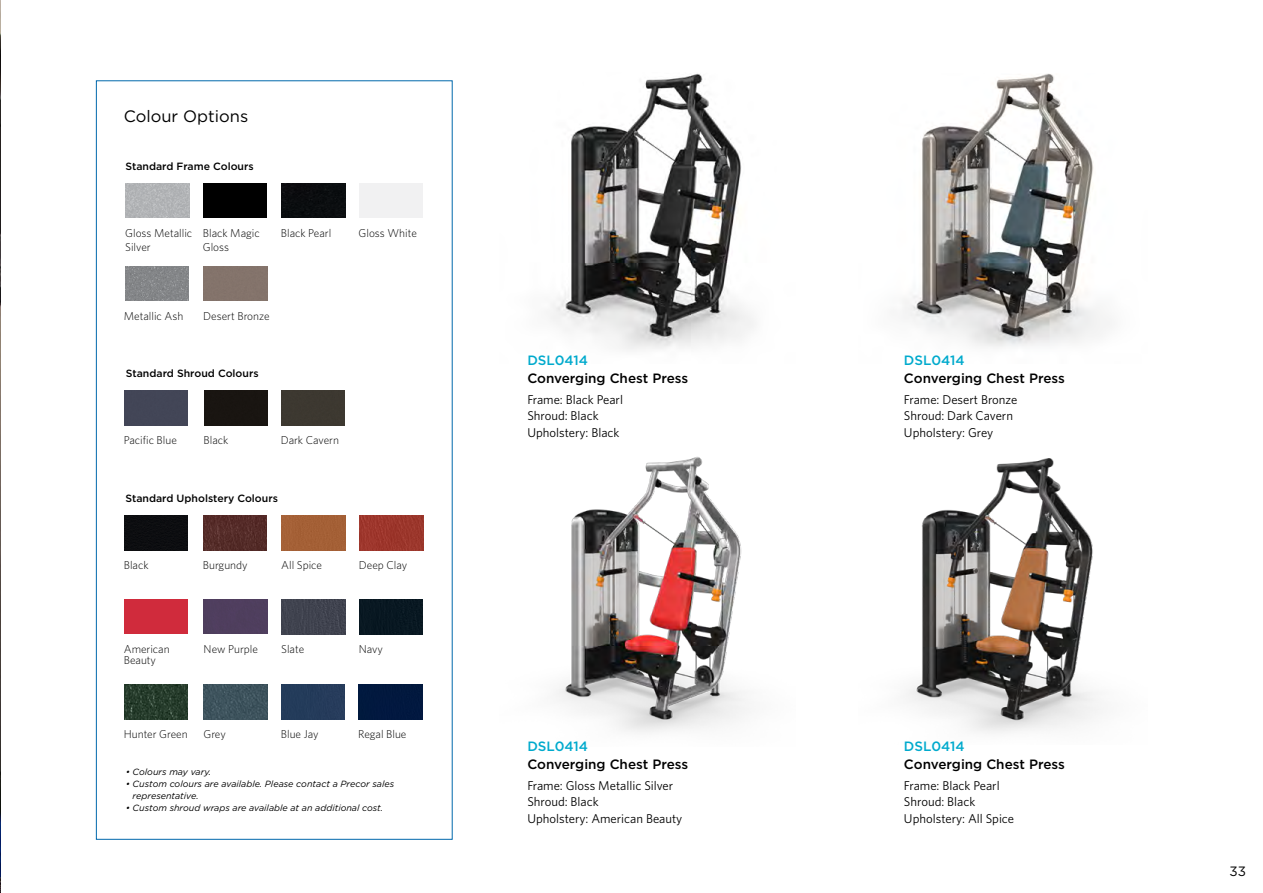
<style>
.page{position:relative;width:1263px;height:893px;background:#fff}
.page>*{position:absolute;margin:0;border:0;box-sizing:border-box;transform-origin:0 0}
.t1{font:16.5px "Gotham";color:#000}
.t2{font:500 13.5px "Gotham";color:#000}
.t3{font:500 13.5px "Gotham";color:#00aacd}
.t4{font:13.5px "Gotham";color:#000}
.t5{font:12.75px/16.5px "Whitney";color:#000}
.t6{font:300 11.4px/13.6px "Whitney";color:#000}
.t7{font:500 10.5px "Gotham";color:#000}
.t8{font:italic 9px/12px "Gotham";color:#000}
</style>
<div class="page">
<img style="left:550px;top:73px;width:204px;height:277px">
<img style="left:903px;top:73px;width:207px;height:274px">
<img style="left:555px;top:456px;width:194px;height:276px">
<img style="left:906px;top:458px;width:195px;height:275px">
<div style="left:204px;top:390px;width:64px;height:35px;background:#191511"></div>
<img style="left:203px;top:516px;width:64px;height:34px">
<div style="left:359px;top:685px;width:63px;height:34px;background:#01183f"></div>
<div style="left:281px;top:685px;width:64px;height:34px;background:#243b5b"></div>
<div style="left:282px;top:599px;width:63px;height:35px;background:#40434f"></div>
<img style="left:204px;top:685px;width:64px;height:34px">
<img style="left:124px;top:685px;width:64px;height:34px">
<div style="left:359px;top:599px;width:64px;height:35px;background:#081822"></div>
<div style="left:204px;top:266px;width:63px;height:35px;background:#84736b"></div>
<div style="left:124px;top:516px;width:64px;height:34px;background:#0d0e10"></div>
<img style="left:126px;top:183px;width:63px;height:35px">
<div style="left:282px;top:516px;width:63px;height:34px;background:#a46036"></div>
<div style="left:203px;top:183px;width:64px;height:35px;background:#000"></div>
<img style="left:125px;top:266px;width:64px;height:35px">
<div style="left:124px;top:599px;width:64px;height:35px;background:#d02b3c"></div>
<div style="left:124px;top:390px;width:64px;height:35px;background:#424556"></div>
<div style="left:359px;top:183px;width:64px;height:35px;background:#f1f1f2"></div>
<div style="left:359px;top:516px;width:64px;height:34px;background:#9d362c"></div>
<div style="left:281px;top:390px;width:64px;height:35px;background:#3c3830"></div>
<div style="left:204px;top:599px;width:63px;height:35px;background:#4f3e5e"></div>
<div style="left:281px;top:183px;width:64px;height:35px;background:#0b0d0f"></div>
<img style="left:0;top:0;width:1px;height:893px">
<p class="t1" style="left:124px;top:106px;width:126px">Colour Options</p>
<p class="t7" style="left:125px;top:159px;width:130px">Standard Frame Colours</p>
<p class="t6" style="left:125px;top:226px;width:68px">Gloss Metallic<br>Silver</p>
<p class="t6" style="left:203px;top:226px;width:58px">Black Magic<br>Gloss</p>
<p class="t6" style="left:281px;top:226px;width:52px">Black Pearl</p>
<p class="t6" style="left:359px;top:226px;width:60px">Gloss White</p>
<p class="t6" style="left:124px;top:309px;width:61px">Metallic Ash</p>
<p class="t6" style="left:203px;top:309px;width:68px">Desert Bronze</p>
<p class="t7" style="left:126px;top:367px;width:134px">Standard Shroud Colours</p>
<p class="t6" style="left:124px;top:433px;width:55px">Pacific Blue</p>
<p class="t6" style="left:204px;top:433px;width:26px">Black</p>
<p class="t6" style="left:281px;top:433px;width:60px">Dark Cavern</p>
<p class="t7" style="left:125px;top:492px;width:154px">Standard Upholstery Colours</p>
<p class="t6" style="left:124px;top:558px;width:26px">Black</p>
<p class="t6" style="left:203px;top:558px;width:46px">Burgundy</p>
<p class="t6" style="left:281px;top:558px;width:42px">All Spice</p>
<p class="t6" style="left:359px;top:558px;width:50px">Deep Clay</p>
<p class="t6" style="left:124px;top:643px;width:47px;line-height:11.4px">American<br>Beauty</p>
<p class="t6" style="left:204px;top:642px;width:56px">New Purple</p>
<p class="t6" style="left:281px;top:642px;width:25px">Slate</p>
<p class="t6" style="left:359px;top:642px;width:26px">Navy</p>
<p class="t6" style="left:124px;top:727px;width:65px">Hunter Green</p>
<p class="t6" style="left:203px;top:727px;width:24px">Grey</p>
<p class="t6" style="left:281px;top:727px;width:39px">Blue Jay</p>
<p class="t6" style="left:358px;top:727px;width:50px">Regal Blue</p>
<p class="t8" style="left:126px;top:765px;width:87px">• Colours may vary.</p>
<p class="t8" style="left:133px;top:777px;width:263px;text-indent:-7px">• Custom colours are available. Please contact a Precor sales representative.</p>
<p class="t8" style="left:126px;top:801px;width:259px">• Custom shroud wraps are available at an additional cost.</p>
<p class="t3" style="left:527px;top:351px;width:62px">DSL0414</p>
<p class="t2" style="left:527px;top:369px;width:162px">Converging Chest Press</p>
<p class="t5" style="left:527px;top:391px;width:97px">Frame: Black Pearl<br>Shroud: Black<br>Upholstery: Black</p>
<p class="t3" style="left:527px;top:737px;width:62px">DSL0414</p>
<p class="t2" style="left:527px;top:755px;width:162px">Converging Chest Press</p>
<p class="t5" style="left:527px;top:777px;width:157px">Frame: Gloss Metallic Silver<br>Shroud: Black<br>Upholstery: American Beauty</p>
<p class="t3" style="left:904px;top:351px;width:62px">DSL0414</p>
<p class="t2" style="left:904px;top:369px;width:162px">Converging Chest Press</p>
<p class="t5" style="left:904px;top:391px;width:115px">Frame: Desert Bronze<br>Shroud: Dark Cavern<br>Upholstery: Grey</p>
<p class="t3" style="left:904px;top:737px;width:62px">DSL0414</p>
<p class="t2" style="left:904px;top:755px;width:162px">Converging Chest Press</p>
<p class="t5" style="left:904px;top:777px;width:112px">Frame: Black Pearl<br>Shroud: Black<br>Upholstery: All Spice</p>
<p class="t4" style="left:1229px;top:862px;width:18px">33</p>
</div>
